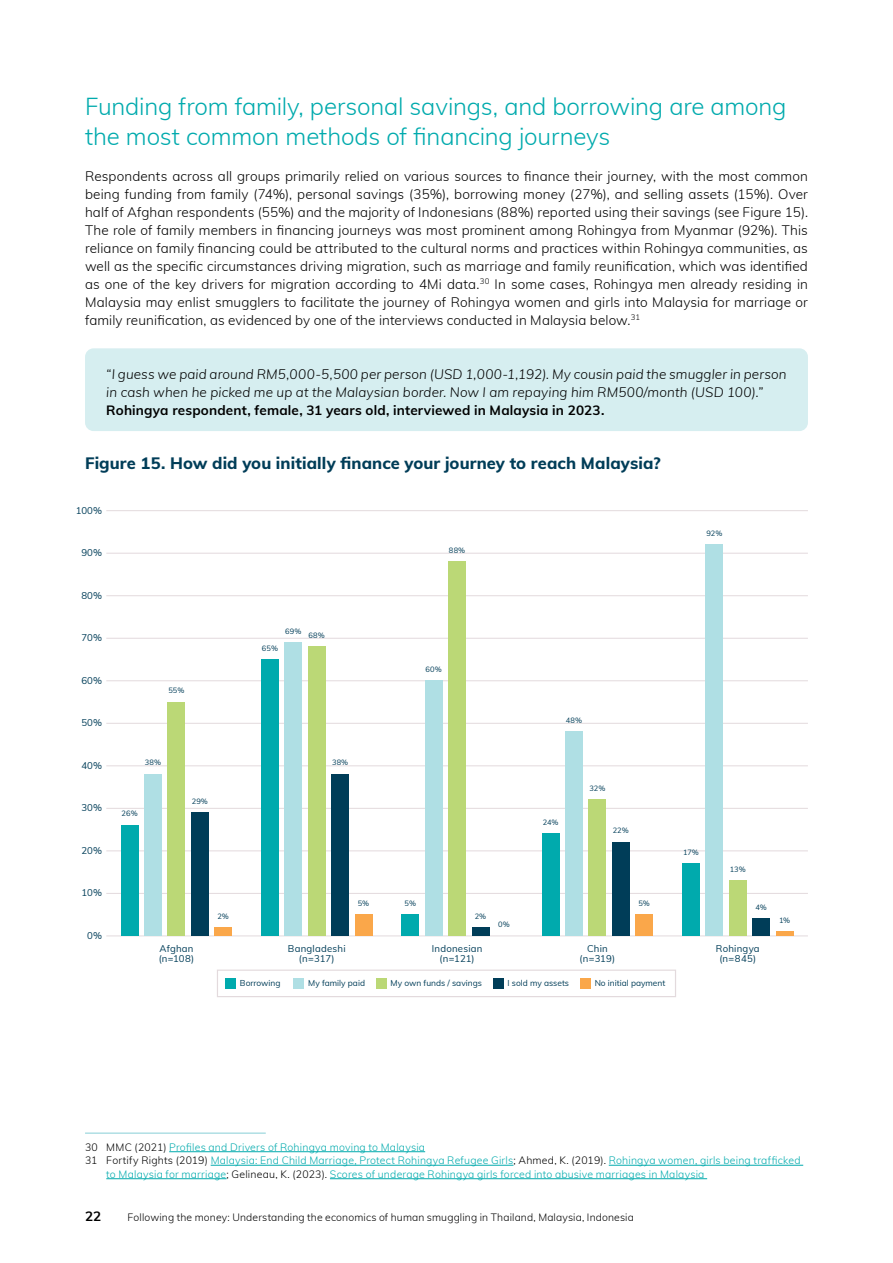
<style>
.page{position:relative;width:893px;height:1263px;background:#fff}
.page>*{position:absolute;margin:0;border:0;box-sizing:border-box;transform-origin:0 0}
.t1{font:300 24px/30px "Muli";letter-spacing:-.005em;color:#00aaad}
.t2{font:800 16.5px "Muli";letter-spacing:.005em;color:#003d58}
.t3{font:300 13.5px/18px "Muli";letter-spacing:.01em;color:#000;text-align:justify}
.t4{font:italic 300 13.5px/18px "Muli";letter-spacing:.01em;color:#000}
.t5{font:700 13.5px "Muli";letter-spacing:.01em;color:#000}
.t6{font:300 10.5px "Muli";letter-spacing:.02em;color:#00aaad}
.t7{font:300 10.35px "Muli";letter-spacing:.015em;color:#000}
.t8{font:9.6px/10.8px "Muli";letter-spacing:.02em;color:#003d58;text-align:center}
.t9{font:8.4px "Muli";color:#003d58}
.t10{font:7.5px "Muli";letter-spacing:.015em;color:#003d58}
.s1{color:#000}
</style>
<div class="page">
<div style="left:85px;top:348px;width:723px;height:69px;background:#d6eef0;border-radius:9px"></div>
<div style="left:85px;top:389px;width:723px;height:42px;background:#d6eef0;border-radius:9px"></div>
<hr style="left:85px;top:1132px;width:181px;height:2px;background:#afdfe4">
<hr style="left:169px;top:1151px;width:256px;height:1px;background:#00aaad">
<hr style="left:211px;top:1165px;width:302px;height:1px;background:#00aaad">
<hr style="left:609px;top:1165px;width:194px;height:1px;background:#00aaad">
<hr style="left:106px;top:1178px;width:121px;height:1px;background:#00aaad">
<hr style="left:330px;top:1178px;width:377px;height:1px;background:#00aaad">
<div style="left:217px;top:969px;width:459px;height:28px;background:#fff;border:1px solid #e3dadd"></div>
<div style="left:225px;top:978px;width:11px;height:10px;background:#00aaad"></div>
<div style="left:294px;top:978px;width:10px;height:10px;background:#afdfe4"></div>
<div style="left:376px;top:978px;width:10px;height:10px;background:#bbd876"></div>
<div style="left:493px;top:978px;width:10px;height:10px;background:#003d58"></div>
<div style="left:580px;top:978px;width:10px;height:10px;background:#faa74a"></div>
<hr style="left:106px;top:935px;width:702px;height:1px;background:#e3dadd">
<hr style="left:106px;top:893px;width:702px;height:1px;background:#e3dadd">
<hr style="left:106px;top:850px;width:702px;height:1px;background:#e3dadd">
<hr style="left:106px;top:808px;width:702px;height:1px;background:#e3dadd">
<hr style="left:106px;top:765px;width:702px;height:1px;background:#e3dadd">
<hr style="left:106px;top:723px;width:702px;height:1px;background:#e3dadd">
<hr style="left:106px;top:680px;width:702px;height:1px;background:#e3dadd">
<hr style="left:106px;top:638px;width:702px;height:1px;background:#e3dadd">
<hr style="left:106px;top:595px;width:702px;height:1px;background:#e3dadd">
<hr style="left:106px;top:553px;width:702px;height:1px;background:#e3dadd">
<hr style="left:106px;top:510px;width:702px;height:1px;background:#e3dadd">
<div style="left:121px;top:825px;width:17px;height:110px;background:#00aaad"></div>
<div style="left:261px;top:659px;width:18px;height:276px;background:#00aaad"></div>
<div style="left:402px;top:914px;width:17px;height:21px;background:#00aaad"></div>
<div style="left:542px;top:833px;width:17px;height:102px;background:#00aaad"></div>
<div style="left:682px;top:863px;width:17px;height:72px;background:#00aaad"></div>
<div style="left:145px;top:774px;width:17px;height:161px;background:#afdfe4"></div>
<div style="left:285px;top:642px;width:17px;height:293px;background:#afdfe4"></div>
<div style="left:425px;top:680px;width:17px;height:255px;background:#afdfe4"></div>
<div style="left:566px;top:731px;width:17px;height:204px;background:#afdfe4"></div>
<div style="left:706px;top:544px;width:17px;height:391px;background:#afdfe4"></div>
<div style="left:168px;top:702px;width:17px;height:233px;background:#bbd876"></div>
<div style="left:308px;top:646px;width:17px;height:289px;background:#bbd876"></div>
<div style="left:449px;top:561px;width:17px;height:374px;background:#bbd876"></div>
<div style="left:589px;top:799px;width:17px;height:136px;background:#bbd876"></div>
<div style="left:729px;top:880px;width:17px;height:55px;background:#bbd876"></div>
<div style="left:191px;top:812px;width:17px;height:123px;background:#003d58"></div>
<div style="left:332px;top:774px;width:17px;height:161px;background:#003d58"></div>
<div style="left:472px;top:927px;width:17px;height:8px;background:#003d58"></div>
<div style="left:612px;top:842px;width:17px;height:93px;background:#003d58"></div>
<div style="left:753px;top:918px;width:17px;height:17px;background:#003d58"></div>
<div style="left:215px;top:927px;width:17px;height:8px;background:#faa74a"></div>
<div style="left:355px;top:914px;width:17px;height:21px;background:#faa74a"></div>
<div style="left:636px;top:914px;width:17px;height:21px;background:#faa74a"></div>
<hr style="left:776px;top:931px;width:17px;height:4px;background:#faa74a">
<h1 class="t1" style="left:85px;top:90px;width:703px">Funding from family, personal savings, and borrowing are among the most common methods of financing journeys</h1>
<p class="t3" style="left:85px;top:166px;width:724px">Respondents across all groups primarily relied on various sources to finance their journey, with the most common being funding from family (74%), personal savings (35%), borrowing money (27%), and selling assets (15%). Over half of Afghan respondents (55%) and the majority of Indonesians (88%) reported using their savings (see Figure 15).<br>The role of family members in financing journeys was most prominent among Rohingya from Myanmar (92%). This reliance on family financing could be attributed to the cultural norms and practices within Rohingya communities, as well as the specific circumstances driving migration, such as marriage and family reunification, which was identified as one of the key drivers for migration according to 4Mi data.<sup>30</sup> In some cases, Rohingya men already residing in Malaysia may enlist smugglers to facilitate the journey of Rohingya women and girls into Malaysia for marriage or family reunification, as evidenced by one of the interviews conducted in Malaysia below.<sup>31</sup></p>
<p class="t4" style="left:106px;top:364px;width:682px">“I guess we paid around RM5,000-5,500 per person (USD 1,000-1,192). My cousin paid the smuggler in person in cash when he picked me up at the Malaysian border. Now I am repaying him RM500/month (USD 100).”</p>
<p class="t5" style="left:106px;top:400px;width:500px">Rohingya respondent, female, 31 years old, interviewed in Malaysia in 2023.</p>
<p class="t2" style="left:85px;top:451px;width:577px">Figure 15. How did you initially finance your journey to reach Malaysia?</p>
<p class="t8" style="left:76px;top:504px;width:28px">100%</p>
<p class="t8" style="left:82px;top:547px;width:22px">90%</p>
<p class="t8" style="left:82px;top:589px;width:22px">80%</p>
<p class="t8" style="left:82px;top:632px;width:22px">70%</p>
<p class="t8" style="left:82px;top:674px;width:22px">60%</p>
<p class="t8" style="left:82px;top:717px;width:22px">50%</p>
<p class="t8" style="left:82px;top:759px;width:22px">40%</p>
<p class="t8" style="left:82px;top:802px;width:22px">30%</p>
<p class="t8" style="left:82px;top:844px;width:22px">20%</p>
<p class="t8" style="left:82px;top:887px;width:22px">10%</p>
<p class="t8" style="left:87px;top:929px;width:16px">0%</p>
<p class="t10" style="left:449px;top:545px;width:18px">88%</p>
<p class="t10" style="left:706px;top:528px;width:17px">92%</p>
<p class="t10" style="left:168px;top:685px;width:18px">55%</p>
<p class="t10" style="left:285px;top:625px;width:18px">69%</p>
<p class="t10" style="left:309px;top:630px;width:18px">68%</p>
<p class="t10" style="left:262px;top:642px;width:18px">65%</p>
<p class="t10" style="left:426px;top:664px;width:18px">60%</p>
<p class="t10" style="left:566px;top:715px;width:18px">48%</p>
<p class="t10" style="left:145px;top:757px;width:18px">38%</p>
<p class="t10" style="left:122px;top:808px;width:18px">26%</p>
<p class="t10" style="left:192px;top:795px;width:18px">29%</p>
<p class="t10" style="left:332px;top:757px;width:18px">38%</p>
<p class="t10" style="left:543px;top:817px;width:17px">24%</p>
<p class="t10" style="left:589px;top:783px;width:17px">32%</p>
<p class="t10" style="left:613px;top:825px;width:18px">22%</p>
<p class="t10" style="left:683px;top:846px;width:17px">17%</p>
<p class="t10" style="left:730px;top:863px;width:18px">13%</p>
<p class="t10" style="left:217px;top:910px;width:13px">2%</p>
<p class="t10" style="left:358px;top:898px;width:13px">5%</p>
<p class="t10" style="left:405px;top:898px;width:13px">5%</p>
<p class="t10" style="left:475px;top:910px;width:13px">2%</p>
<p class="t10" style="left:498px;top:919px;width:13px">0%</p>
<p class="t10" style="left:638px;top:898px;width:13px">5%</p>
<p class="t10" style="left:755px;top:902px;width:13px">4%</p>
<p class="t8" style="left:159px;top:942px;width:37px;text-align:left">Afghan (n=108)</p>
<p class="t8" style="left:288px;top:942px;width:59px">Bangladeshi (n=317)</p>
<p class="t8" style="left:432px;top:942px;width:52px">Indonesian (n=121)</p>
<p class="t8" style="left:580px;top:942px;width:37px">Chin (n=319)</p>
<p class="t8" style="left:716px;top:942px;width:45px">Rohingya (n=845)</p>
<p class="t9" style="left:240px;top:977px;width:42px">Borrowing</p>
<p class="t9" style="left:308px;top:977px;width:58px">My family paid</p>
<p class="t9" style="left:391px;top:977px;width:93px">My own funds / savings</p>
<p class="t9" style="left:507px;top:977px;width:63px">I sold my assets</p>
<p class="t9" style="left:595px;top:977px;width:72px">No initial payment</p>
<p class="t10" style="left:779px;top:915px;width:13px">1%</p>
<p class="t6" style="left:85px;top:1139px;width:342px"><span class="s1">30 MMC (2021)</span> Profiles and Drivers of Rohingya moving to Malaysia</p>
<p class="t6" style="left:85px;top:1153px;width:717px"><span class="s1">31 Fortify Rights (2019)</span> Malaysia: End Child Marriage, Protect Rohingya Refugee Girls<span class="s1">; Ahmed, K. (2019).</span> Rohingya women, girls being trafficked</p>
<p class="t6" style="left:106px;top:1166px;width:600px">to Malaysia for marriage<span class="s1">; Gelineau, K. (2023).</span> Scores of underage Rohingya girls forced into abusive marriages in Malaysia</p>
<p class="t5" style="left:85px;top:1206px;width:18px">22</p>
<p class="t7" style="left:128px;top:1210px;width:508px">Following the money: Understanding the economics of human smuggling in Thailand, Malaysia, Indonesia</p>
</div>
